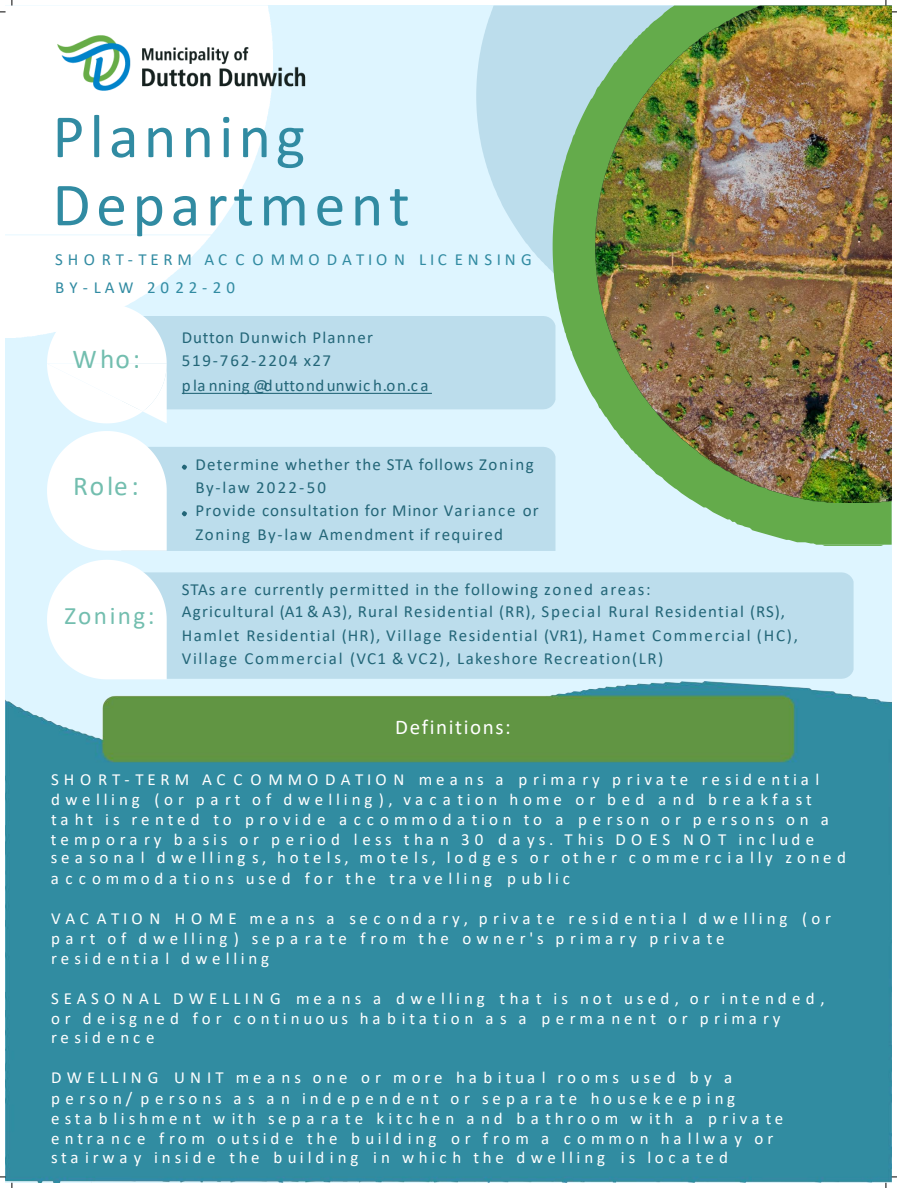
<style>
.page{position:relative;width:897px;height:1188px;background:#fff}
.page>*{position:absolute;margin:0;border:0;box-sizing:border-box;transform-origin:0 0}
.t1{font:61.95px/68.2px "Calibri";letter-spacing:.09em;color:#318ba2}
.t2{font:27.38px "Calibri";letter-spacing:.06em;color:#73beaf}
.t3{font:25.12px "Calibri";letter-spacing:.095em;color:#73beaf}
.t4{font:21px "Calibri";letter-spacing:.075em;color:#fff}
.t5{font:16.95px/23.3px "Calibri";letter-spacing:.08em;color:#236678}
.t6{font:16.95px/19.5px "Calibri";letter-spacing:.24em;color:#fff}
.t7{font:16.95px/19.4px "Calibri";letter-spacing:.29em;color:#fff}
.t8{font:16.95px/20.2px "Calibri";letter-spacing:.27em;color:#fff}
.t9{font:16.95px/20.2px "Calibri";letter-spacing:.275em;color:#fff}
.t10{font:16.95px "Calibri";letter-spacing:.285em;color:#fff}
.t11{font:16.95px/28.5px "Calibri";letter-spacing:.275em;color:#318ba2}
.t12{font:16.95px "Calibri";letter-spacing:.035em;color:#236678}
</style>
<div class="page">
<div style="left:6px;top:6px;width:885px;height:1176px;background:#def5ff"></div>
<svg style="left:476px;top:6px;width:76px;height:265px;fill:#bcddec"></svg>
<svg style="left:552px;top:6px;width:339px;height:538px"></svg>
<svg style="left:821px;top:544px;width:62px;height:2px"></svg>
<img style="left:595px;top:6px;width:296px;height:496px">
<img style="left:6px;top:6px;width:266px;height:332px">
<img style="left:6px;top:681px;width:885px;height:501px">
<div style="left:121px;top:447px;width:434px;height:104px;background:#bcddec"></div>
<svg style="left:47px;top:431px;width:120px;height:119px"></svg>
<div style="left:167px;top:572px;width:686px;height:106px;background:#bcddec"></div>
<svg style="left:47px;top:560px;width:120px;height:119px"></svg>
<img style="left:55px;top:34px;width:251px;height:58px">
<svg style="left:47px;top:304px;width:508px;height:119px"></svg>
<svg style="left:182px;top:464px;width:5px;height:5px"></svg>
<svg style="left:182px;top:511px;width:5px;height:5px"></svg>
<svg style="left:885px;top:1176px;width:11px;height:11px"></svg>
<h2 class="t1" style="left:52px;top:101px;width:358px">Planning<br>Department</h2>
<h2 class="t11" style="left:55px;top:244px;width:478px">SHO RT-TERM AC C O MMO DATIO N LIC ENSING<br>BY-LAW 2022-20</h2>
<p class="t2" style="left:73px;top:340px;width:69px">Who:</p>
<p class="t2" style="left:73px;top:467px;width:67px">Role:</p>
<p class="t3" style="left:64px;top:598px;width:91px">Zoning:</p>
<p class="t5" style="left:182px;top:325px;width:192px">Dutton Dunwich Planner<br>519-762-2204 x27</p>
<p class="t12" style="left:182px;top:373px;width:248px">pla nning @duttondunwic h.on.c a</p>
<p class="t5" style="left:195px;top:452px;width:340px">Determine whether the STA follows Zoning<br>By-law 2022-50</p>
<p class="t5" style="left:195px;top:499px;width:345px">Provide consultation for Minor Variance or<br>Zoning By-law Amendment if required</p>
<p class="t5" style="left:182px;top:577px;width:470px">STAs are currently permitted in the following zoned areas:</p>
<p class="t5" style="left:182px;top:599px;width:617px">Agricultural (A1 &amp; A3), Rural Residential (RR), Special Rural Residential (RS),<br>Hamlet Residential (HR), Village Residential (VR1), Hamet Commercial (HC),<br>Village Commercial (VC1 &amp; VC2), Lakeshore Recreation(LR)</p>
<p class="t4" style="left:395px;top:712px;width:117px">Definitions:</p>
<p class="t9" style="left:51px;top:768px;width:769px">SHORT-TERM AC C OMMODATION means a primary private residential dwelling (or part of dwelling), vacation h ome or bed and breakfast</p>
<p class="t7" style="left:51px;top:809px;width:779px">taht is rented to provide accommodation to a person or persons on a temporary basis or period l ess t han 30 days. T his DOES NOT include</p>
<p class="t10" style="left:51px;top:846px;width:796px">seasonal dwellings, hotels, motels, lodges or ot h er commercially zoned</p>
<p class="t6" style="left:51px;top:867px;width:520px">a ccommoda tions u sed for the tra velling public</p>
<p class="t6" style="left:51px;top:907px;width:781px;line-height:20.2px">VAC ATIO N HO ME means a secondary, private residential dwelling (or part of dwelling) separate f rom the owner's primary private</p>
<p class="t6" style="left:51px;top:947px;width:220px">residentia l dwelling</p>
<p class="t8" style="left:51px;top:987px;width:774px">SEASONAL DWELLING means a dwelling t hat is not u s ed, or intended, or deisgned for continuous habitation as a permanent or primary</p>
<p class="t8" style="left:51px;top:1027px;width:105px">residence</p>
<p class="t7" style="left:51px;top:1067px;width:685px;line-height:20.2px">DWELLING UNIT means one or m ore habitual rooms u sed by a person/ persons as an independent or separate housekeeping</p>
<p class="t6" style="left:51px;top:1108px;width:733px">esta blishment w ith sepa ra te kitc hen a nd ba throom w ith a priva te entrance f rom outside the building or f rom a common hallway or sta irwa y inside the building in whic h the dwelling is loc a ted</p>
</div>
